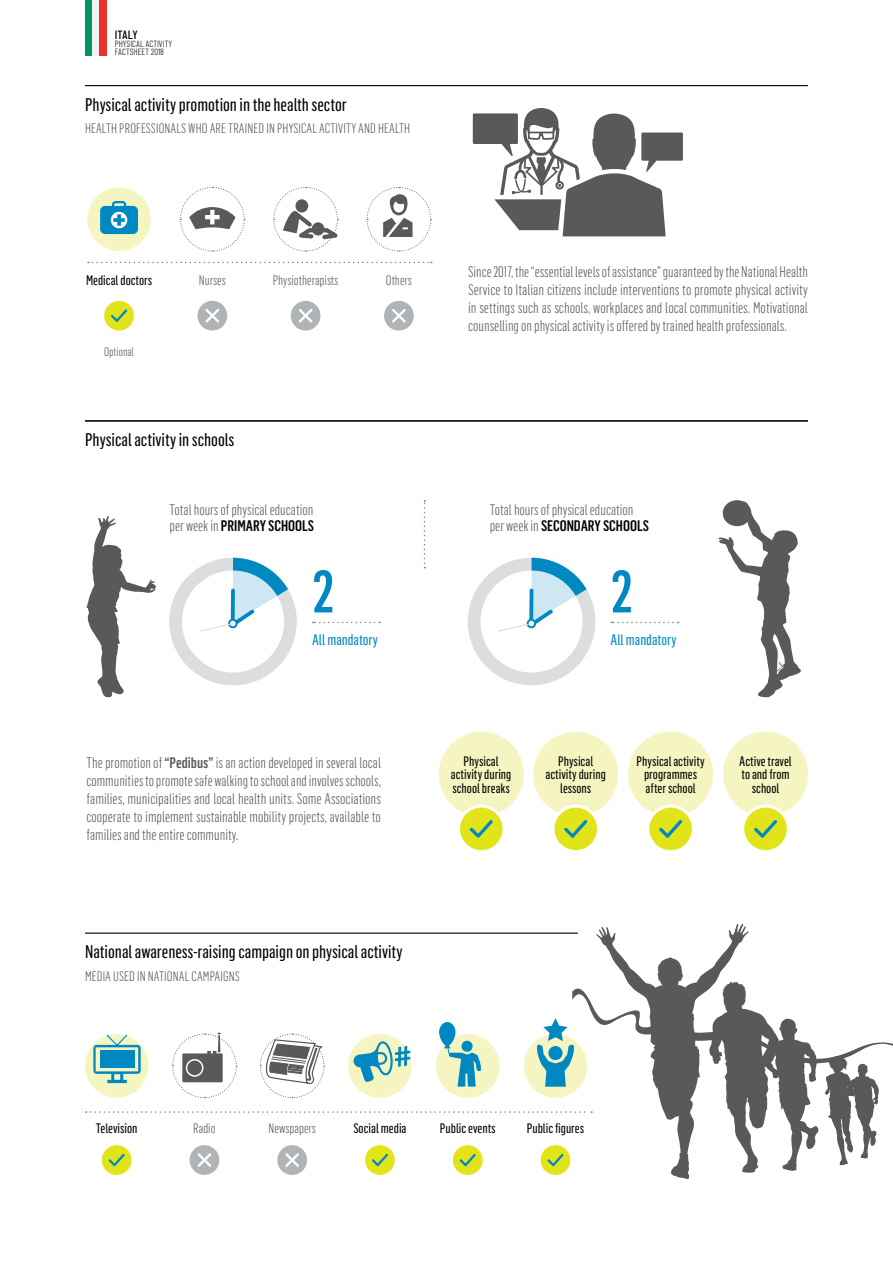
<style>
.page{position:relative;width:893px;height:1263px;background:#fff}
.page>*{position:absolute;margin:0;border:0;box-sizing:border-box;transform-origin:0 0}
.t1{font:500 58.5px "Flama Condensed";color:#0088c2}
.t2{font:18px "Flama Condensed Basic";color:#000}
.t3{font:300 15px/18px "Flama Condensed";color:#58595b;text-align:justify}
.t4{font:15px "Flama Condensed Basic";color:#0088c2}
.t5{font:13.5px/13.5px "Flama Condensed Basic";color:#000;text-align:center}
.t6{font:300 13.5px "Flama Condensed";letter-spacing:.01em;color:#58595b}
.t7{font:300 12px "Flama Condensed";color:#58595b}
.t8{font:500 12px "Barlow Condensed";letter-spacing:-.015em;color:#000}
.t9{font:300 9px/8.1px "Barlow Condensed";color:#000}
.s1{font-weight:500;color:#000}
.s2{font-weight:500}
</style>
<div class="page">
<div style="left:628px;top:732px;width:85px;height:85px;background:#f5f5c2;border-radius:50%"></div>
<div style="left:533px;top:732px;width:85px;height:85px;background:#f5f5c2;border-radius:50%"></div>
<div style="left:439px;top:732px;width:85px;height:85px;background:#f5f5c2;border-radius:50%"></div>
<hr style="left:85px;top:85px;width:723px;height:1px;background:#000">
<hr style="left:85px;top:932px;width:493px;height:2px;background:#000">
<svg style="left:366px;top:187px;width:66px;height:65px"></svg>
<div style="left:383px;top:299px;width:32px;height:33px;background:#b1b4b6;border-radius:50%"></div>
<div style="left:381px;top:298px;width:36px;height:36px;border:3px solid #fff;border-radius:50%"></div>
<svg style="left:392px;top:309px;width:14px;height:13px"></svg>
<svg style="left:273px;top:187px;width:65px;height:65px"></svg>
<svg style="left:289px;top:299px;width:33px;height:33px"></svg>
<div style="left:288px;top:298px;width:35px;height:36px;border:3px solid #fff;border-radius:50%"></div>
<svg style="left:299px;top:309px;width:14px;height:13px"></svg>
<svg style="left:196px;top:299px;width:33px;height:33px"></svg>
<div style="left:194px;top:298px;width:36px;height:36px;border:3px solid #fff;border-radius:50%"></div>
<svg style="left:205px;top:309px;width:14px;height:13px"></svg>
<svg style="left:180px;top:187px;width:65px;height:65px"></svg>
<svg style="left:88px;top:262px;width:344px;height:1px"></svg>
<svg style="left:103px;top:299px;width:32px;height:33px"></svg>
<div style="left:101px;top:298px;width:36px;height:36px;border:3px solid #fff;border-radius:50%"></div>
<svg style="left:111px;top:309px;width:16px;height:13px"></svg>
<div style="left:87px;top:187px;width:64px;height:64px;background:#f5f5c2;border-radius:50%"></div>
<svg style="left:100px;top:201px;width:38px;height:33px"></svg>
<div style="left:85px;top:0;width:7px;height:55px;background:#00975f"></div>
<div style="left:92px;top:0;width:7px;height:55px;background:#f1f1f2"></div>
<div style="left:99px;top:0;width:7px;height:55px;background:#ee312f"></div>
<svg style="left:473px;top:108px;width:210px;height:128px"></svg>
<hr style="left:85px;top:420px;width:723px;height:1px;background:#000">
<svg style="left:424px;top:500px;width:1px;height:68px"></svg>
<svg style="left:611px;top:622px;width:68px;height:1px"></svg>
<svg style="left:468px;top:558px;width:127px;height:127px"></svg>
<svg style="left:313px;top:622px;width:67px;height:1px"></svg>
<svg style="left:169px;top:558px;width:128px;height:127px"></svg>
<svg style="left:86px;top:516px;width:70px;height:182px"></svg>
<svg style="left:718px;top:501px;width:83px;height:196px"></svg>
<div style="left:723px;top:500px;width:28px;height:26px;background:#58595b;border-radius:50%"></div>
<svg style="left:86px;top:924px;width:807px;height:255px"></svg>
<div style="left:723px;top:732px;width:85px;height:85px;background:#f5f5c2;border-radius:50%"></div>
<div style="left:743px;top:806px;width:45px;height:46px;background:#e2e41a;border-radius:50%"></div>
<div style="left:741px;top:805px;width:49px;height:48px;border:3px solid #fff;border-radius:50%"></div>
<svg style="left:754px;top:820px;width:23px;height:18px"></svg>
<div style="left:648px;top:806px;width:45px;height:46px;background:#e2e41a;border-radius:50%"></div>
<div style="left:646px;top:805px;width:49px;height:48px;border:3px solid #fff;border-radius:50%"></div>
<svg style="left:659px;top:820px;width:23px;height:18px"></svg>
<div style="left:553px;top:806px;width:45px;height:46px;background:#e2e41a;border-radius:50%"></div>
<div style="left:551px;top:805px;width:49px;height:48px;border:3px solid #fff;border-radius:50%"></div>
<svg style="left:564px;top:820px;width:23px;height:18px"></svg>
<div style="left:459px;top:806px;width:45px;height:46px;background:#e2e41a;border-radius:50%"></div>
<div style="left:457px;top:805px;width:49px;height:48px;border:3px solid #fff;border-radius:50%"></div>
<svg style="left:470px;top:820px;width:23px;height:18px"></svg>
<p class="t8" style="left:115px;top:27px;width:24px">ITALY</p>
<p class="t9" style="left:115px;top:40px;width:59px">PHYSICAL ACTIVITY<br>FACTSHEET 2018</p>
<p class="t2" style="left:85px;top:93px;width:263px">Physical activity promotion in the health sector</p>
<p class="t6" style="left:85px;top:120px;width:327px">HEALTH PROFESSIONALS WHO ARE TRAINED IN PHYSICAL ACTIVITY AND HEALTH</p>
<p class="t5" style="left:86px;top:273px;width:68px">Medical doctors</p>
<p class="t3" style="left:468px;top:263px;width:341px">Since 2017, the “essential levels of assistance” guaranteed by the National Health Service to Italian citizens include interventions to promote physical activity in settings such as schools, workplaces and local communities. Motivational counselling on physical activity is offered by trained health professionals.</p>
<p class="t6" style="left:199px;top:272px;width:28px">Nurses</p>
<p class="t6" style="left:273px;top:272px;width:67px">Physiotherapists</p>
<p class="t6" style="left:386px;top:272px;width:27px">Others</p>
<p class="t7" style="left:104px;top:344px;width:31px">Optional</p>
<p class="t2" style="left:85px;top:428px;width:151px">Physical activity in schools</p>
<p class="t3" style="left:170px;top:501px;width:146px;line-height:16.5px">Total hours of physical education per week in <span class="s1">PRIMARY SCHOOLS</span></p>
<p class="t3" style="left:490px;top:501px;width:161px;line-height:16.5px">Total hours of physical education per week in <span class="s1">SECONDARY SCHOOLS</span></p>
<h1 class="t1" style="left:611px;top:555px;width:24px">2</h1>
<p class="t4" style="left:611px;top:631px;width:67px">All mandatory</p>
<h1 class="t1" style="left:312px;top:555px;width:24px">2</h1>
<p class="t4" style="left:312px;top:631px;width:67px">All mandatory</p>
<p class="t3" style="left:87px;top:753px;width:296px">The promotion of <span class="s2">“Pedibus”</span> is an action developed in several local communities to promote safe walking to school and involves schools, families, municipalities and local health units. Some Associations cooperate to implement sustainable mobility projects, available to families and the entire community.</p>
<p class="t2" style="left:85px;top:940px;width:319px">National awareness-raising campaign on physical activity</p>
<p class="t6" style="left:85px;top:967px;width:156px">MEDIA USED IN NATIONAL CAMPAIGNS</p>
<p class="t5" style="left:451px;top:754px;width:62px">Physical activity during school breaks</p>
<p class="t5" style="left:545px;top:754px;width:62px">Physical activity during lessons</p>
<p class="t5" style="left:637px;top:754px;width:70px">Physical activity programmes after school</p>
<p class="t5" style="left:739px;top:754px;width:54px">Active travel to and from school</p>
<p class="t5" style="left:96px;top:1121px;width:43px">Television</p>
<p class="t6" style="left:193px;top:1119px;width:24px">Radio</p>
<p class="t6" style="left:269px;top:1119px;width:49px">Newspapers</p>
<p class="t5" style="left:353px;top:1121px;width:55px">Social media</p>
<p class="t5" style="left:440px;top:1121px;width:57px">Public events</p>
<p class="t5" style="left:527px;top:1121px;width:59px">Public figures</p>
</div>
